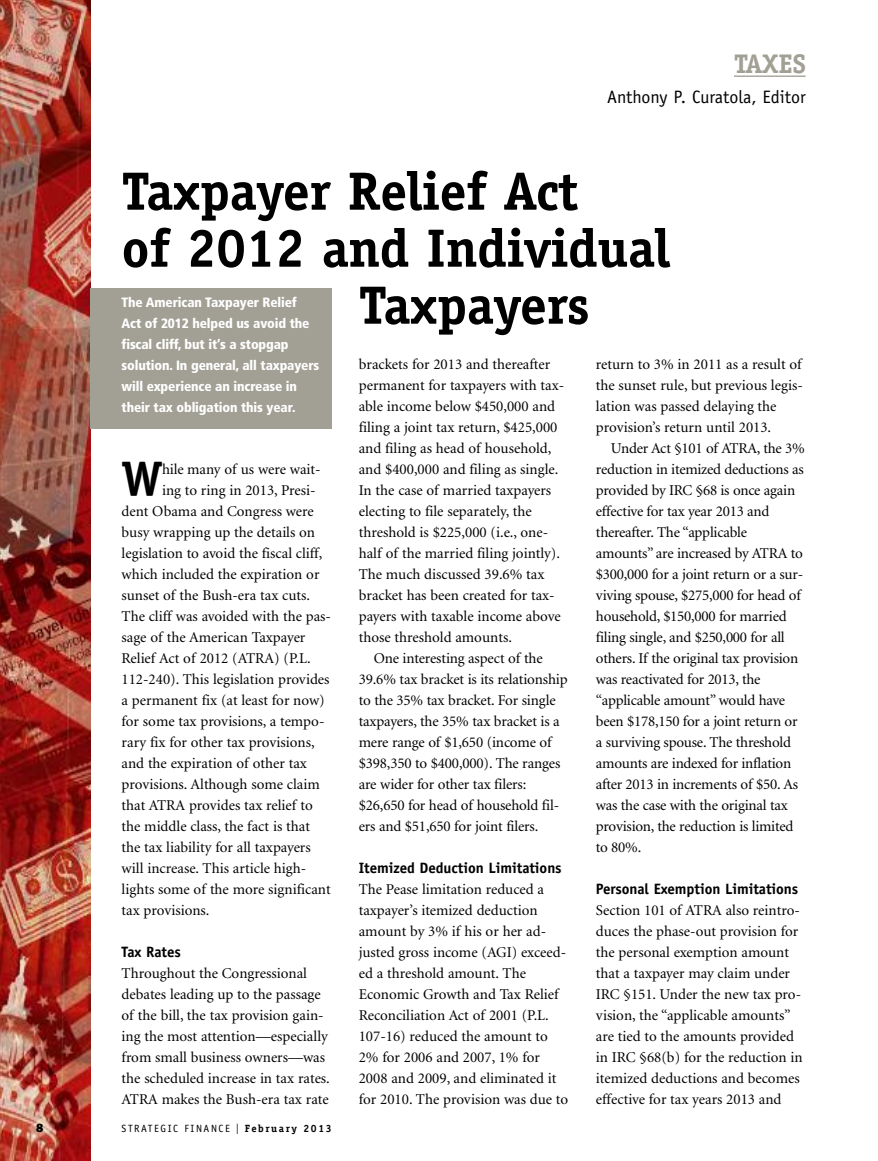
<style>
.page{position:relative;width:878px;height:1161px;background:#fff}
.page>*{position:absolute;margin:0;border:0;box-sizing:border-box;transform-origin:0 0}
.t1{font:700 54px "Officina Serif";letter-spacing:-.01em;color:#000}
.t2{font:700 48.6px "Officina Serif";color:#000}
.t3{font:700 27px "Officina Serif";letter-spacing:-.015em;color:#a2a095}
.t4{font:18px "Officina Sans";color:#000}
.t5{font:15px/21px "Minion";color:#000}
.t6{font:700 15px "Officina Sans";letter-spacing:-.005em;color:#000}
.t7{font:900 condensed 13.5px/21px "Frutiger";letter-spacing:-.01em;color:#fff}
.t8{font:800 12px "Franklin Gothic";color:#000}
.t9{font:10.5px "Officina Sans";letter-spacing:.15em;color:#000}
.s1{font-family:"Franklin Gothic";font-size:15px}
.s2{font-family:"Officina Serif";font-weight:700}
</style>
<div class="page">
<hr style="left:734px;top:76px;width:71px;height:1px;background:#a2a095">
<img style="left:0;top:0;width:90px;height:1161px">
<div style="left:90px;top:288px;width:242px;height:141px;background:#a2a095"></div>
<h3 class="t3" style="left:734px;top:54px;width:73px">TAXES</h3>
<p class="t4" style="left:607px;top:90px;width:200px">Anthony P. Curatola, Editor</p>
<h1 class="t1" style="left:122px;top:171px;width:458px">Taxpayer Relief Act</h1>
<h1 class="t1" style="left:122px;top:228px;width:550px">of 2012 and Individual</h1>
<h1 class="t1" style="left:358px;top:285px;width:232px">Taxpayers</h1>
<p class="t7" style="left:122px;top:293px;width:199px">The American Taxpayer Relief<br>Act of 2012 helped us avoid the fiscal cliff, but it’s a stopgap solution. In general, all taxpayers will experience an increase in their tax obligation this year.</p>
<p class="t5" style="left:359px;top:355px;width:207px">brackets for 2013 and thereafter permanent for taxpayers with tax&shy;able income below $450,000 and filing a joint tax return, $425,000 and filing as head of household, and $400,000 and filing as single.<br>In the case of married taxpayers electing to file separately, the threshold is $225,000 (i.e., one&shy;half of the married filing jointly).<br>The much discussed 39.6% tax bracket has been created for tax&shy;payers with taxable income above those threshold amounts.</p>
<p class="t5" style="left:359px;top:649px;width:210px;text-indent:15px">One interesting aspect of the 39.6% tax bracket is its relationship to the 35% tax bracket. For single taxpayers, the 35% tax bracket is a mere range of $1,650 (income of $398,350 to $400,000). The ranges are wider for other tax filers: $26,650 for head of household fil&shy;ers and $51,650 for joint filers.</p>
<p class="t6" style="left:359px;top:862px;width:204px">Itemized Deduction Limitations</p>
<p class="t5" style="left:359px;top:880px;width:211px">The Pease limitation reduced a taxpayer’s itemized deduction amount by 3% if his or her ad&shy;justed gross income (AGI) exceed&shy;ed a threshold amount. The<br>Economic Growth and Tax Relief<br>Reconciliation Act of 2001 (P.L.<br>107-16) reduced the amount to<br>2% for 2006 and 2007, 1% for<br>2008 and 2009, and eliminated it for 2010. The provision was due to</p>
<p class="t5" style="left:596px;top:355px;width:208px">return to 3% in 2011 as a result of the sunset rule, but previous legis&shy;lation was passed delaying the provision’s return until 2013.</p>
<p class="t5" style="left:596px;top:439px;width:210px;text-indent:15px">Under Act §101 of ATRA, the 3% reduction in itemized deductions as provided by IRC §68 is once again effective for tax year 2013 and thereafter. The “applicable amounts” are increased by ATRA to $300,000 for a joint return or a sur&shy;viving spouse, $275,000 for head of household, $150,000 for married filing single, and $250,000 for all others. If the original tax provision was reactivated for 2013, the “applicable amount” would have been $178,150 for a joint return or a surviving spouse. The threshold amounts are indexed for inflation after 2013 in increments of $50. As was the case with the original tax provision, the reduction is limited to 80%.</p>
<p class="t6" style="left:596px;top:883px;width:204px">Personal Exemption Limitations</p>
<p class="t5" style="left:596px;top:901px;width:208px">Section 101 of ATRA also reintro&shy;duces the phase-out provision for the personal exemption amount that a taxpayer may claim under<br>IRC §151. Under the new tax pro&shy;vision, the “applicable amounts” are tied to the amounts provided in IRC §68(b) for the reduction in itemized deductions and becomes effective for tax years 2013 and</p>
<h2 class="t2" style="left:122px;top:460px;width:43px">W</h2>
<p class="t5" style="left:162px;top:460px;width:160px">hile many of us were wait-</p>
<p class="t5" style="left:162px;top:481px;width:155px">ing to ring in 2013, Presi-</p>
<p class="t5" style="left:122px;top:502px;width:194px">dent Obama and Congress were</p>
<p class="t5" style="left:122px;top:523px;width:195px">busy wrapping up the details on</p>
<p class="t5" style="left:122px;top:544px;width:202px">legislation to avoid the fiscal cliff,</p>
<p class="t5" style="left:122px;top:565px;width:199px">which included the expiration or</p>
<p class="t5" style="left:122px;top:586px;width:190px">sunset of the Bush-era tax cuts.</p>
<p class="t5" style="left:122px;top:607px;width:211px">The cliff was avoided with the pas-</p>
<p class="t5" style="left:122px;top:628px;width:185px">sage of the American Taxpayer</p>
<p class="t5" style="left:122px;top:649px;width:191px">Relief Act of 2012 (ATRA) (P.L.</p>
<p class="t5" style="left:122px;top:670px;width:209px">112-240). This legislation provides</p>
<p class="t5" style="left:122px;top:691px;width:205px">a permanent fix (at least for now)</p>
<p class="t5" style="left:122px;top:712px;width:204px">for some tax provisions, a tempo-</p>
<p class="t5" style="left:122px;top:733px;width:195px">rary fix for other tax provisions,</p>
<p class="t5" style="left:122px;top:754px;width:187px">and the expiration of other tax</p>
<p class="t5" style="left:121px;top:775px;width:200px">provisions. Although some claim</p>
<p class="t5" style="left:122px;top:796px;width:193px">that ATRA provides tax relief to</p>
<p class="t5" style="left:122px;top:817px;width:190px">the middle class, the fact is that</p>
<p class="t5" style="left:122px;top:838px;width:191px">the tax liability for all taxpayers</p>
<p class="t5" style="left:122px;top:859px;width:186px">will increase. This article high-</p>
<p class="t5" style="left:122px;top:880px;width:211px">lights some of the more significant</p>
<p class="t5" style="left:122px;top:901px;width:89px">tax provisions.</p>
<p class="t6" style="left:122px;top:946px;width:61px">Tax Rates</p>
<p class="t5" style="left:122px;top:964px;width:210px">Throughout the Congressional debates leading up to the passage of the bill, the tax provision gain&shy;ing the most attention—especially from small business owners—was the scheduled increase in tax rates.<br>ATRA makes the Bush-era tax rate</p>
<p class="t8" style="left:36px;top:1124px;width:9px">8</p>
<p class="t9" style="left:122px;top:1125px;width:211px">STRATEGIC FINANCE <span class="s1">I</span> <span class="s2">February 2013</span></p>
</div>
